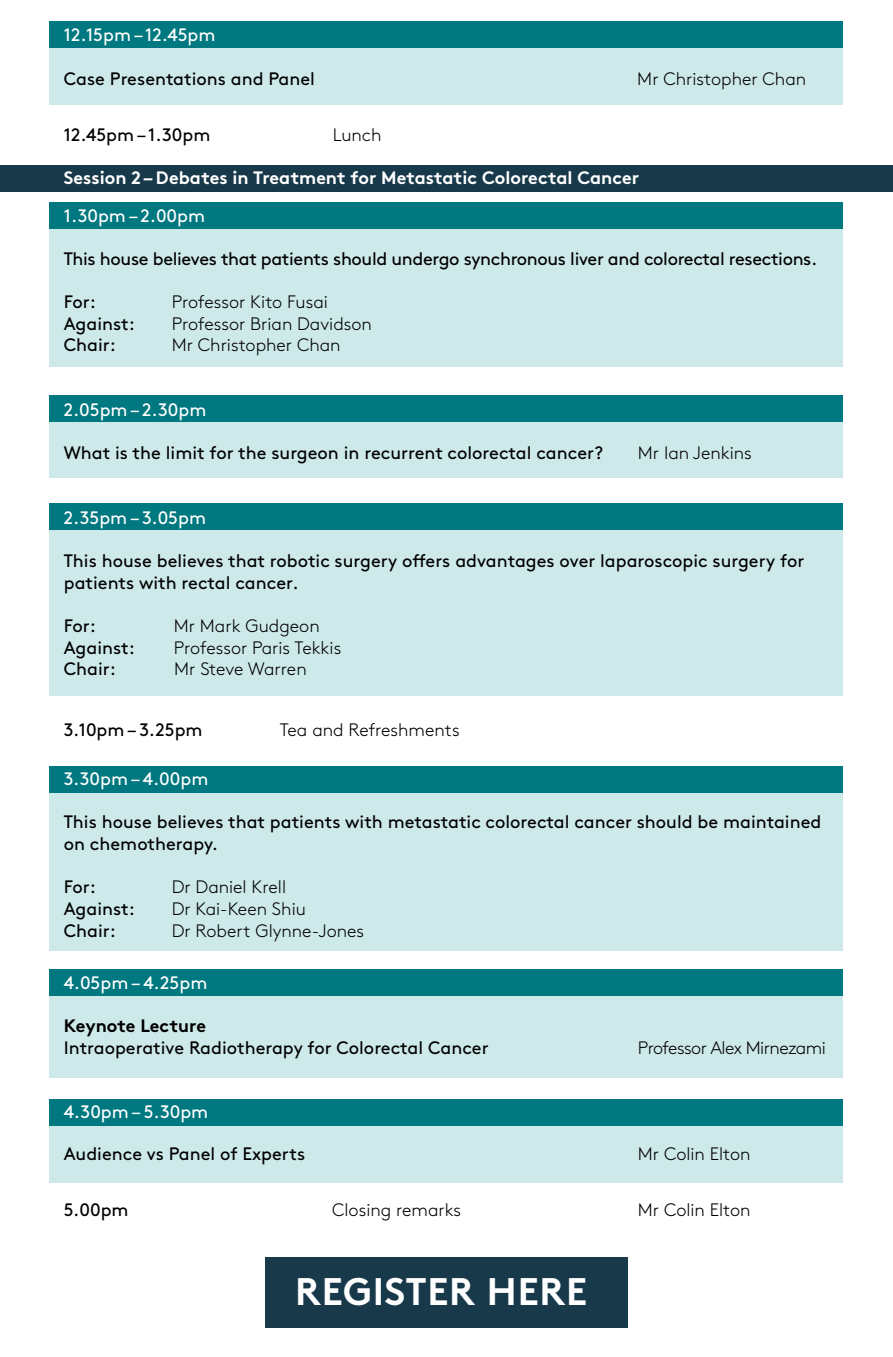
<style>
.page{position:relative;width:893px;height:1357px;background:#fff}
.page>*{position:absolute;margin:0;border:0;box-sizing:border-box;transform-origin:0 0}
.t1{font:700 38.4px "Brown Std";letter-spacing:.02em;color:#fff}
.t2{font:18px/21.6px "Brown Std";color:#000}
.t3{font:300 18px "Brown Std";color:#000}
.t4{font:18px "Brown Std";color:#fff}
.t5{font:18px "Brown Std";letter-spacing:-.02em;color:#000}
.t6{font:700 18px "Brown Std";color:#fff}
.t7{font:300 18px "Brown Std";letter-spacing:-.03em;color:#000}
.t8{font:700 18px "Brown Std";letter-spacing:-.005em;color:#000}
</style>
<div class="page">
<div style="left:0;top:165px;width:893px;height:27px;background:#17394a"></div>
<div style="left:50px;top:48px;width:793px;height:56px;background:#cee9ea"></div>
<div style="left:50px;top:229px;width:793px;height:137px;background:#cee9ea"></div>
<div style="left:50px;top:422px;width:793px;height:56px;background:#cee9ea"></div>
<div style="left:50px;top:530px;width:793px;height:165px;background:#cee9ea"></div>
<div style="left:50px;top:792px;width:793px;height:158px;background:#cee9ea"></div>
<div style="left:50px;top:995px;width:793px;height:82px;background:#cee9ea"></div>
<div style="left:50px;top:1126px;width:793px;height:56px;background:#cee9ea"></div>
<div style="left:50px;top:21px;width:793px;height:27px;background:#007880"></div>
<div style="left:50px;top:202px;width:793px;height:27px;background:#007880"></div>
<div style="left:50px;top:395px;width:793px;height:27px;background:#007880"></div>
<div style="left:50px;top:503px;width:793px;height:27px;background:#007880"></div>
<div style="left:50px;top:765px;width:793px;height:27px;background:#007880"></div>
<div style="left:50px;top:968px;width:793px;height:27px;background:#007880"></div>
<div style="left:50px;top:1099px;width:793px;height:27px;background:#007880"></div>
<div style="left:265px;top:1257px;width:363px;height:70px;background:#17394a"></div>
<p class="t4" style="left:64px;top:25px;width:153px">12.15pm – 12.45pm</p>
<p class="t2" style="left:64px;top:68px;width:253px">Case Presentations and Panel</p>
<p class="t3" style="left:637px;top:68px;width:170px">Mr Christopher Chan</p>
<p class="t2" style="left:64px;top:124px;width:148px">12.45pm – 1.30pm</p>
<p class="t6" style="left:64px;top:167px;width:577px">Session 2 – Debates in Treatment for Metastatic Colorectal Cancer</p>
<p class="t4" style="left:64px;top:205px;width:143px">1.30pm – 2.00pm</p>
<p class="t5" style="left:64px;top:248px;width:755px">This house believes that patients should undergo synchronous liver and colorectal resections.</p>
<p class="t2" style="left:64px;top:291px;width:34px">For:</p>
<p class="t3" style="left:172px;top:291px;width:158px">Professor Kito Fusai</p>
<p class="t2" style="left:64px;top:313px;width:73px">Against:</p>
<p class="t3" style="left:172px;top:313px;width:202px">Professor Brian Davidson</p>
<p class="t2" style="left:64px;top:334px;width:54px">Chair:</p>
<p class="t3" style="left:172px;top:335px;width:170px">Mr Christopher Chan</p>
<p class="t4" style="left:64px;top:399px;width:144px">2.05pm – 2.30pm</p>
<p class="t2" style="left:64px;top:442px;width:541px">What is the limit for the surgeon in recurrent colorectal cancer?</p>
<p class="t3" style="left:638px;top:443px;width:115px">Mr Ian Jenkins</p>
<p class="t4" style="left:64px;top:507px;width:144px">2.35pm – 3.05pm</p>
<p class="t2" style="left:64px;top:550px;width:742px">This house believes that robotic surgery offers advantages over laparoscopic surgery for patients with rectal cancer.</p>
<p class="t2" style="left:64px;top:615px;width:34px">For:</p>
<p class="t3" style="left:174px;top:615px;width:147px">Mr Mark Gudgeon</p>
<p class="t2" style="left:64px;top:637px;width:73px">Against:</p>
<p class="t3" style="left:174px;top:637px;width:169px">Professor Paris Tekkis</p>
<p class="t2" style="left:64px;top:658px;width:54px">Chair:</p>
<p class="t3" style="left:174px;top:659px;width:134px">Mr Steve Warren</p>
<p class="t2" style="left:64px;top:719px;width:140px">3.10pm – 3.25pm</p>
<p class="t3" style="left:280px;top:719px;width:181px">Tea and Refreshments</p>
<p class="t4" style="left:64px;top:768px;width:146px">3.30pm – 4.00pm</p>
<p class="t2" style="left:64px;top:811px;width:759px">This house believes that patients with metastatic colorectal cancer should be maintained on chemotherapy.</p>
<p class="t2" style="left:64px;top:876px;width:34px">For:</p>
<p class="t3" style="left:172px;top:876px;width:116px">Dr Daniel Krell</p>
<p class="t2" style="left:64px;top:898px;width:73px">Against:</p>
<p class="t3" style="left:172px;top:898px;width:136px">Dr Kai-Keen Shiu</p>
<p class="t2" style="left:64px;top:919px;width:54px">Chair:</p>
<p class="t3" style="left:172px;top:920px;width:194px">Dr Robert Glynne-Jones</p>
<p class="t4" style="left:64px;top:972px;width:145px">4.05pm – 4.25pm</p>
<p class="t8" style="left:64px;top:1014px;width:144px">Keynote Lecture</p>
<p class="t2" style="left:64px;top:1036px;width:426px">Intraoperative Radiotherapy for Colorectal Cancer</p>
<p class="t7" style="left:638px;top:1037px;width:190px">Professor Alex Mirnezami</p>
<p class="t4" style="left:64px;top:1101px;width:146px">4.30pm – 5.30pm</p>
<p class="t2" style="left:64px;top:1142px;width:243px">Audience vs Panel of Experts</p>
<p class="t3" style="left:638px;top:1143px;width:114px">Mr Colin Elton</p>
<p class="t2" style="left:64px;top:1198px;width:66px">5.00pm</p>
<p class="t3" style="left:332px;top:1199px;width:131px">Closing remarks</p>
<p class="t3" style="left:638px;top:1199px;width:114px">Mr Colin Elton</p>
<h1 class="t1" style="left:295px;top:1267px;width:293px">REGISTER HERE</h1>
</div>
